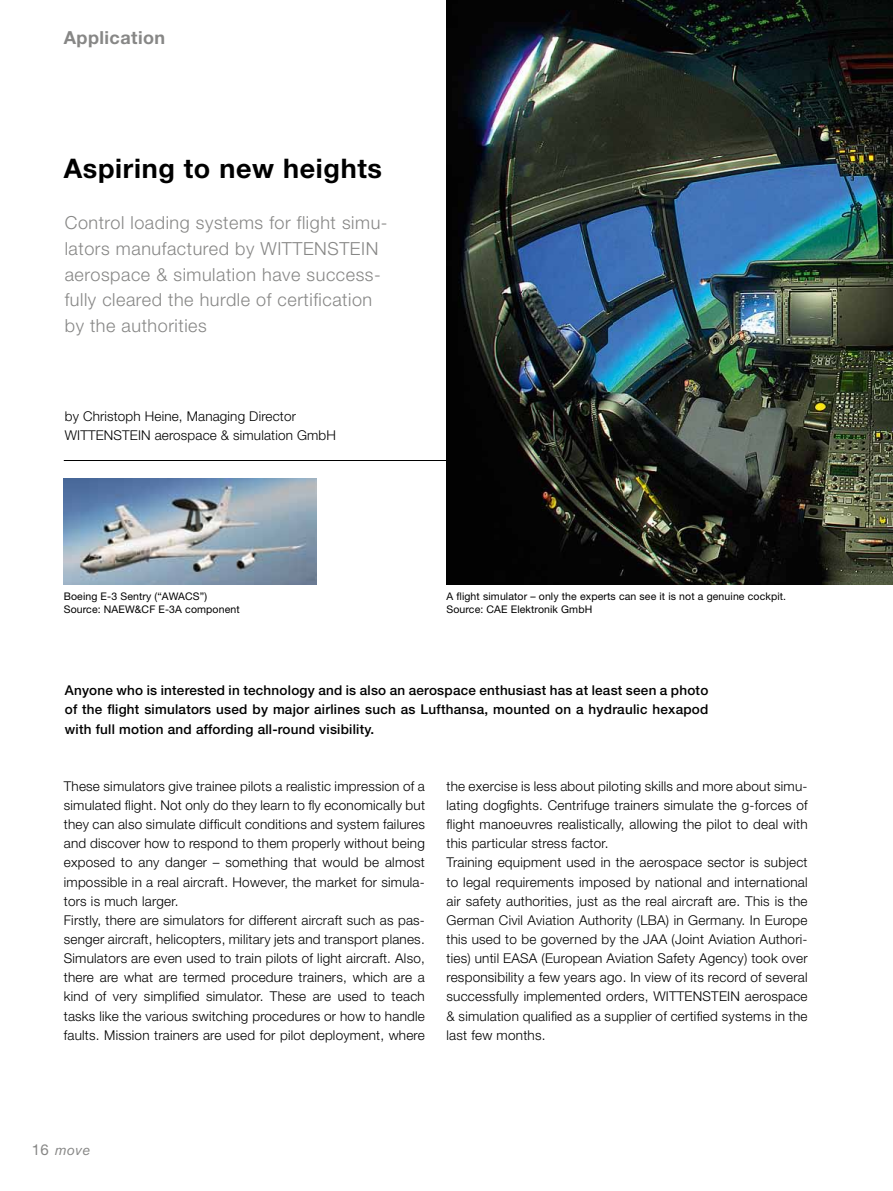
<style>
.page{position:relative;width:893px;height:1191px;background:#fff}
.page>*{position:absolute;margin:0;border:0;box-sizing:border-box;transform-origin:0 0}
.t1{font:700 27px "Helvetica Neue LT";letter-spacing:.025em;color:#000}
.t2{font:300 18px/25.5px "Helvetica Neue LT";letter-spacing:.03em;color:#878786}
.t3{font:700 18px "Helvetica Neue LT";letter-spacing:.025em;color:#878786}
.t4{font:italic 15px "Akzidenz Grotesk BQ";color:#878786}
.t5{font:300 13.5px/19.2px "Helvetica Neue LT";letter-spacing:.015em;color:#000}
.t6{font:500 13.5px/19.2px "Helvetica Neue LT";letter-spacing:.02em;color:#000;text-align:justify}
.t7{font:10.5px/13.5px "Helvetica Neue LT";letter-spacing:.01em;color:#000}
.s1{font-family:"Helvetica Neue LT";font-style:normal}
</style>
<div class="page">
<img style="left:64px;top:478px;width:252px;height:107px">
<hr style="left:64px;top:460px;width:426px;height:1px;background:#000">
<img style="left:446px;top:0;width:447px;height:585px">
<h2 class="t3" style="left:64px;top:27px;width:103px">Application</h2>
<h1 class="t1" style="left:64px;top:152px;width:320px">Aspiring to new heights</h1>
<h2 class="t2" style="left:65px;top:210px;width:324px">Control loading systems for flight simu&shy;lators manufactured by WITTENSTEIN aerospace &amp; simulation have success&shy;fully cleared the hurdle of certification by the authorities</h2>
<p class="t5" style="left:65px;top:406px;width:273px">by Christoph Heine, Managing Director<br>WITTENSTEIN aerospace &amp; simulation GmbH</p>
<p class="t7" style="left:64px;top:589px;width:177px">Boeing E-3 Sentry (“AWACS”)<br>Source: NAEW&amp;CF E-3A component</p>
<p class="t7" style="left:446px;top:589px;width:341px">A flight simulator – only the experts can see it is not a genuine cockpit.<br>Source: CAE Elektronik GmbH</p>
<p class="t6" style="left:65px;top:680px;width:645px">Anyone who is interested in technology and is also an aerospace enthusiast has at least seen a photo of the flight simulators used by major airlines such as Lufthansa, mounted on a hydraulic hexapod with full motion and affording all-round visibility.</p>
<p class="t5" style="left:64px;top:776px;width:363px">These simulators give trainee pilots a realistic impression of a simulated flight. Not only do they learn to fly economically but they can also simulate difficult conditions and system failures and discover how to respond to them properly without being exposed to any danger – something that would be almost impossible in a real aircraft. However, the market for simula&shy;tors is much larger.<br>Firstly, there are simulators for different aircraft such as pas&shy;senger aircraft, helicopters, military jets and transport planes.<br>Simulators are even used to train pilots of light aircraft. Also, there are what are termed procedure trainers, which are a kind of very simplified simulator. These are used to teach tasks like the various switching procedures or how to handle faults. Mission trainers are used for pilot deployment, where</p>
<p class="t5" style="left:446px;top:776px;width:363px">the exercise is less about piloting skills and more about simu&shy;lating dogfights. Centrifuge trainers simulate the g-forces of flight manoeuvres realistically, allowing the pilot to deal with this particular stress factor.<br>Training equipment used in the aerospace sector is subject to legal requirements imposed by national and international air safety authorities, just as the real aircraft are. This is the German Civil Aviation Authority (LBA) in Germany. In Europe this used to be governed by the JAA (Joint Aviation Authori&shy;ties) until EASA (European Aviation Safety Agency) took over responsibility a few years ago. In view of its record of several successfully implemented orders, WITTENSTEIN aerospace &amp; simulation qualified as a supplier of certified systems in the last few months.</p>
<p class="t4" style="left:32px;top:1140px;width:59px"><span class="s1">16</span> move</p>
</div>
